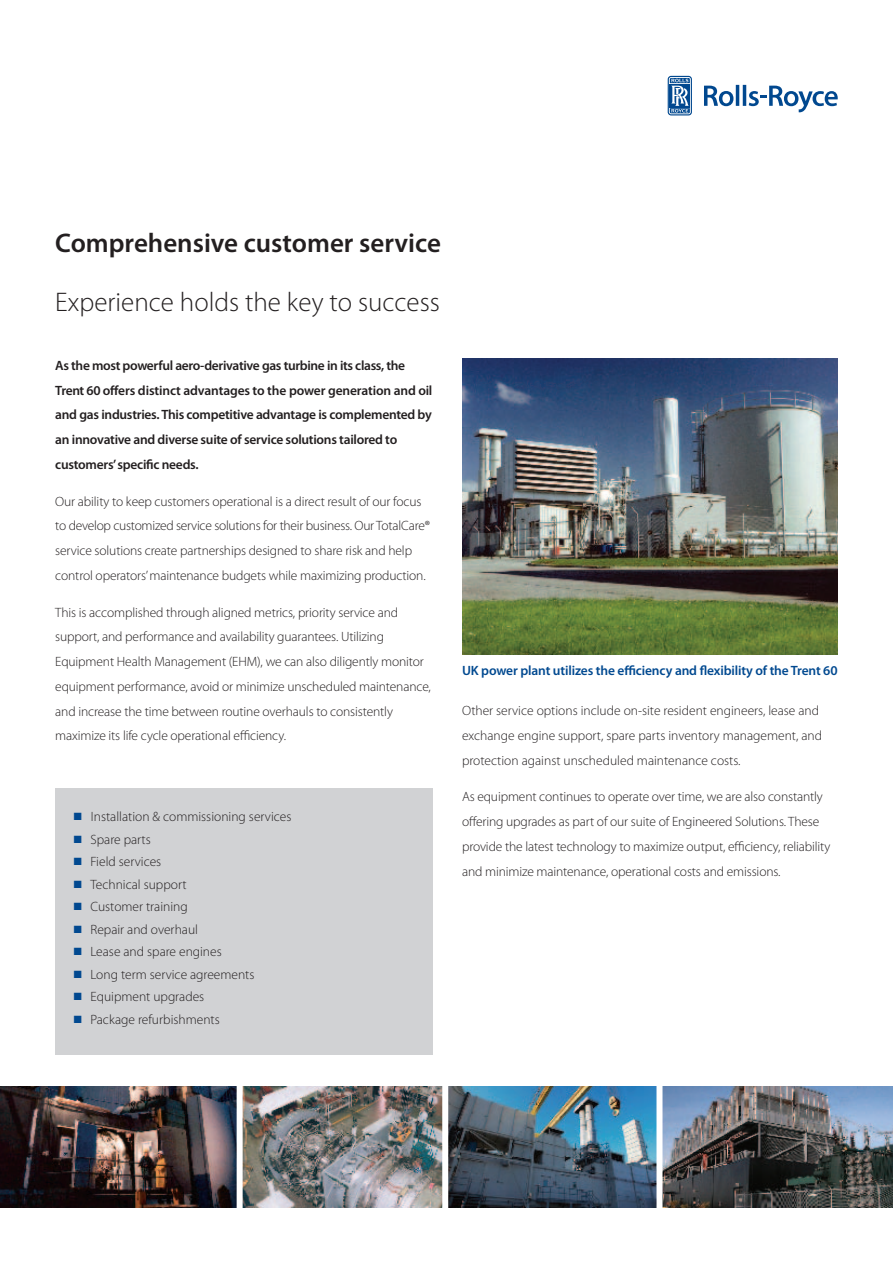
<style>
.page{position:relative;width:893px;height:1263px;background:#fff}
.page>*{position:absolute;margin:0;border:0;box-sizing:border-box;transform-origin:0 0}
.t1{font:300 27px "Myriad Pro";color:#231f20}
.t2{font:600 27px "Myriad Pro";color:#231f20}
.t3{font:300 13.5px/24.8px "Myriad Pro";letter-spacing:-.01em;color:#231f20}
.t4{font:600 13.5px/24.8px "Myriad Pro";letter-spacing:-.02em;color:#231f20}
.t5{font:600 13.5px "Myriad Pro";letter-spacing:-.01em;color:#014990}
.s1{color:#014990}
</style>
<div class="page">
<div style="left:55px;top:788px;width:378px;height:266px;background:#d1d2d4"></div>
<img style="left:662px;top:1086px;width:231px;height:122px">
<img style="left:0;top:1086px;width:237px;height:122px">
<img style="left:243px;top:1086px;width:199px;height:122px">
<img style="left:448px;top:1086px;width:208px;height:122px">
<svg style="left:704px;top:85px;width:134px;height:28px"></svg>
<svg style="left:668px;top:76px;width:24px;height:39px"></svg>
<img style="left:462px;top:358px;width:376px;height:297px">
<h1 class="t2" style="left:55px;top:228px;width:387px">Comprehensive customer service</h1>
<h1 class="t1" style="left:55px;top:287px;width:386px">Experience holds the key to success</h1>
<p class="t4" style="left:55px;top:353px;width:379px">As the most powerful aero-derivative gas turbine in its class, the Trent 60 offers distinct advantages to the power generation and oil and gas industries.This competitive advantage is complemented by an innovative and diverse suite of service solutions tailored to customers’ specific needs.</p>
<p class="t3" style="left:55px;top:489px;width:376px">Our ability to keep customers operational is a direct result of our focus to develop customized service solutions for their business. Our TotalCare® service solutions create partnerships designed to share risk and help control operators’ maintenance budgets while maximizing production.</p>
<p class="t3" style="left:55px;top:600px;width:377px">This is accomplished through aligned metrics, priority service and support, and performance and availability guarantees. Utilizing Equipment Health Management (EHM), we can also diligently monitor equipment performance, avoid or minimize unscheduled maintenance, and increase the time between routine overhauls to consistently maximize its life cycle operational efficiency.</p>
<p class="t3" style="left:74px;top:804px;width:219px"><span class="s1">■</span> Installation &amp; commissioning services</p>
<p class="t3" style="left:74px;top:827px;width:78px"><span class="s1">■</span> Spare parts</p>
<p class="t3" style="left:74px;top:849px;width:89px"><span class="s1">■</span> Field services</p>
<p class="t3" style="left:74px;top:872px;width:114px"><span class="s1">■</span> Technical support</p>
<p class="t3" style="left:74px;top:894px;width:115px"><span class="s1">■</span> Customer training</p>
<p class="t3" style="left:74px;top:917px;width:126px"><span class="s1">■</span> Repair and overhaul</p>
<p class="t3" style="left:74px;top:939px;width:149px"><span class="s1">■</span> Lease and spare engines</p>
<p class="t3" style="left:74px;top:962px;width:182px"><span class="s1">■</span> Long term service agreements</p>
<p class="t3" style="left:74px;top:984px;width:132px"><span class="s1">■</span> Equipment upgrades</p>
<p class="t3" style="left:74px;top:1007px;width:147px"><span class="s1">■</span> Package refurbishments</p>
<p class="t5" style="left:462px;top:663px;width:377px">UK power plant utilizes the efficiency and flexibility of the Trent 60</p>
<p class="t3" style="left:462px;top:698px;width:362px">Other service options include on-site resident engineers, lease and exchange engine support, spare parts inventory management, and protection against unscheduled maintenance costs.</p>
<p class="t3" style="left:462px;top:785px;width:370px">As equipment continues to operate over time, we are also constantly offering upgrades as part of our suite of Engineered Solutions. These provide the latest technology to maximize output, efficiency, reliability and minimize maintenance, operational costs and emissions.</p>
</div>
